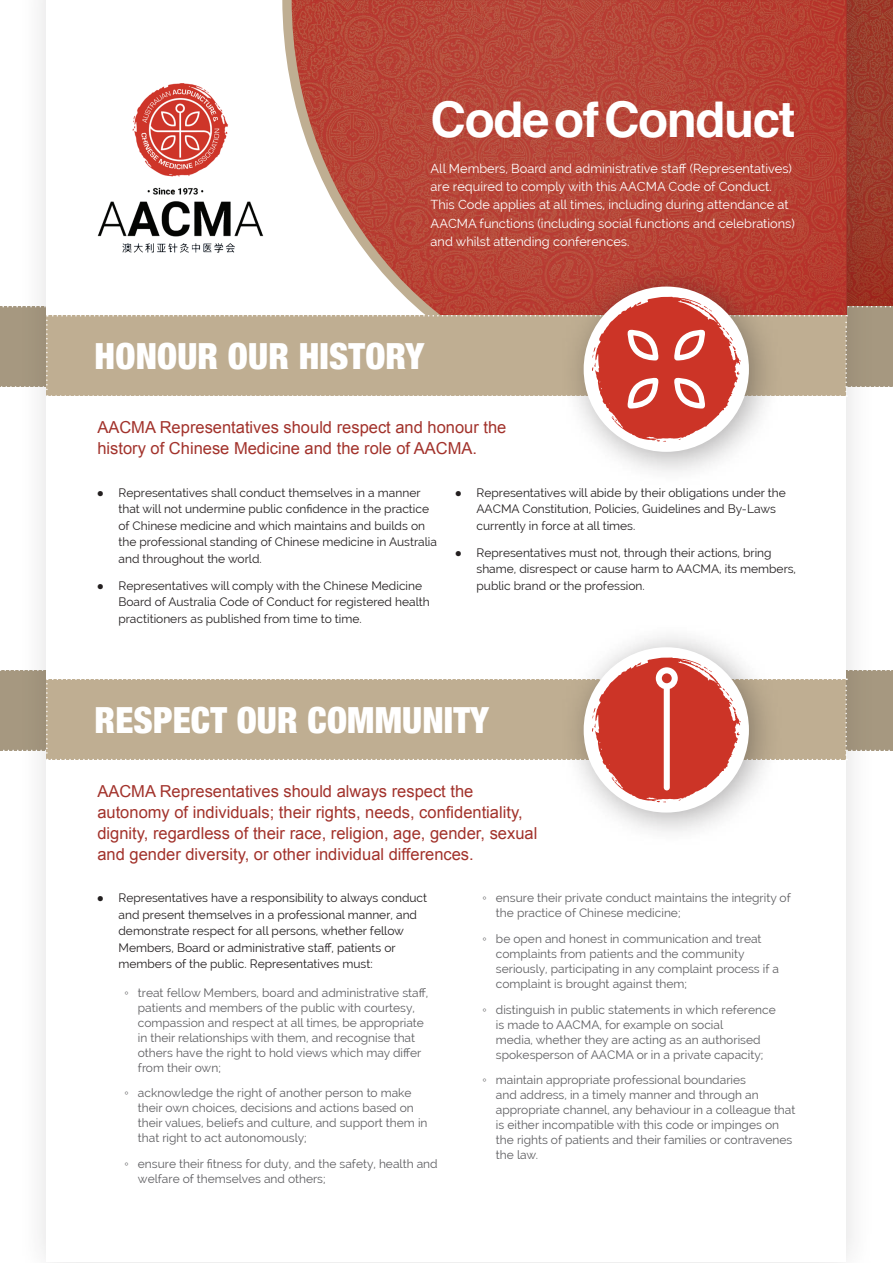
<style>
.page{position:relative;width:893px;height:1263px;background:#fff}
.page>*{position:absolute;margin:0;border:0;box-sizing:border-box;transform-origin:0 0}
.t1{font:700 49.35px "Helvetica";letter-spacing:-.03em;color:#fff}
.t2{font:900 condensed 36px "Helvetica Neue";letter-spacing:.005em;color:#fff}
.t3{font:16.5px/21px "Arial";color:#a2322b}
.t4{font:12.75px/18.3px "Raleway";color:#fff}
.t5{font:12px/15px "Raleway";color:#5f5f62}
.t6{font:12px/16.5px "Raleway";color:#231f20}
.s1{font-family:"Arial"}
</style>
<div class="page">
<img style="left:876px;top:0;width:17px;height:297px">
<div style="left:17px;top:0;width:859px;height:1263px;background:#231f20;opacity:.15"></div>
<div style="left:47px;top:0;width:799px;height:1261px;background:#fff"></div>
<svg style="left:282px;top:0;width:564px;height:297px;background:#bc5447"></svg>
<img style="left:97px;top:84px;width:167px;height:169px">
<div style="left:559px;top:622px;width:225px;height:225px;background:#231f20;opacity:.38"></div>
<div style="left:584px;top:647px;width:165px;height:165px;background:#fff;border-radius:50%"></div>
<div style="left:559px;top:262px;width:225px;height:224px;background:#231f20;opacity:.38"></div>
<div style="left:584px;top:287px;width:165px;height:165px;background:#fff;border-radius:50%"></div>
<svg style="left:0;top:297px;width:893px;height:145px"></svg>
<svg style="left:0;top:657px;width:893px;height:145px"></svg>
<h1 class="t1" style="left:431px;top:79px;width:366px">Code of Conduct</h1>
<p class="t4" style="left:431px;top:159px;width:366px">All Members, Board and administrative staff (Representatives) are required to comply with this AACMA Code of Conduct.<br>This Code applies at all times, including during attendance at AACMA functions (including social functions and celebrations) and whilst attending conferences.</p>
<h2 class="t2" style="left:95px;top:327px;width:331px">HONOUR OUR HISTORY</h2>
<h3 class="t3" style="left:97px;top:417px;width:411px">AACMA Representatives should respect and honour the history of Chinese Medicine and the role of AACMA.</h3>
<p class="t6" style="left:118px;top:484px;width:320px;text-indent:-22px"><span class="s1">●</span> Representatives shall conduct themselves in a manner that will not undermine public confidence in the practice of Chinese medicine and which maintains and builds on the professional standing of Chinese medicine in Australia and throughout the world.</p>
<p class="t6" style="left:118px;top:577px;width:313px;text-indent:-22px"><span class="s1">●</span> Representatives will comply with the Chinese Medicine<br>Board of Australia Code of Conduct for registered health practitioners as published from time to time.</p>
<p class="t6" style="left:476px;top:484px;width:311px;text-indent:-22px"><span class="s1">●</span> Representatives will abide by their obligations under the<br>AACMA Constitution, Policies, Guidelines and By-Laws currently in force at all times.</p>
<p class="t6" style="left:476px;top:544px;width:321px;text-indent:-22px"><span class="s1">●</span> Representatives must not, through their actions, bring shame, disrespect or cause harm to AACMA, its members, public brand or the profession.</p>
<h2 class="t2" style="left:95px;top:690px;width:396px">RESPECT OUR COMMUNITY</h2>
<p class="t3" style="left:97px;top:780px;width:441px">AACMA Representatives should always respect the autonomy of individuals; their rights, needs, confidentiality, dignity, regardless of their race, religion, age, gender, sexual and gender diversity, or other individual differences.</p>
<p class="t6" style="left:118px;top:889px;width:310px;text-indent:-22px"><span class="s1">●</span> Representatives have a responsibility to always conduct and present themselves in a professional manner, and demonstrate respect for all persons, whether fellow Members, Board or administrative staff, patients or members of the public. Representatives must:</p>
<p class="t5" style="left:138px;top:985px;width:292px;text-indent:-14px"><span class="s1">◦</span> treat fellow Members, board and administrative staff, patients and members of the public with courtesy, compassion and respect at all times, be appropriate in their relationships with them, and recognise that others have the right to hold views which may differ from their own;</p>
<p class="t5" style="left:138px;top:1085px;width:291px;text-indent:-14px"><span class="s1">◦</span> acknowledge the right of another person to make their own choices, decisions and actions based on their values, beliefs and culture, and support them in that right to act autonomously;</p>
<p class="t5" style="left:138px;top:1156px;width:301px;text-indent:-14px"><span class="s1">◦</span> ensure their fitness for duty, and the safety, health and welfare of themselves and others;</p>
<p class="t5" style="left:496px;top:890px;width:296px;text-indent:-14px"><span class="s1">◦</span> ensure their private conduct maintains the integrity of the practice of Chinese medicine;</p>
<p class="t5" style="left:496px;top:931px;width:285px;text-indent:-14px"><span class="s1">◦</span> be open and honest in communication and treat complaints from patients and the community seriously, participating in any complaint process if a complaint is brought against them;</p>
<p class="t5" style="left:496px;top:1002px;width:281px;text-indent:-14px"><span class="s1">◦</span> distinguish in public statements in which reference is made to AACMA, for example on social<br>media, whether they are acting as an authorised spokesperson of AACMA or in a private capacity;</p>
<p class="t5" style="left:496px;top:1073px;width:301px;text-indent:-14px"><span class="s1">◦</span> maintain appropriate professional boundaries<br>and address, in a timely manner and through an appropriate channel, any behaviour in a colleague that is either incompatible with this code or impinges on the rights of patients and their families or contravenes the law.</p>
</div>
